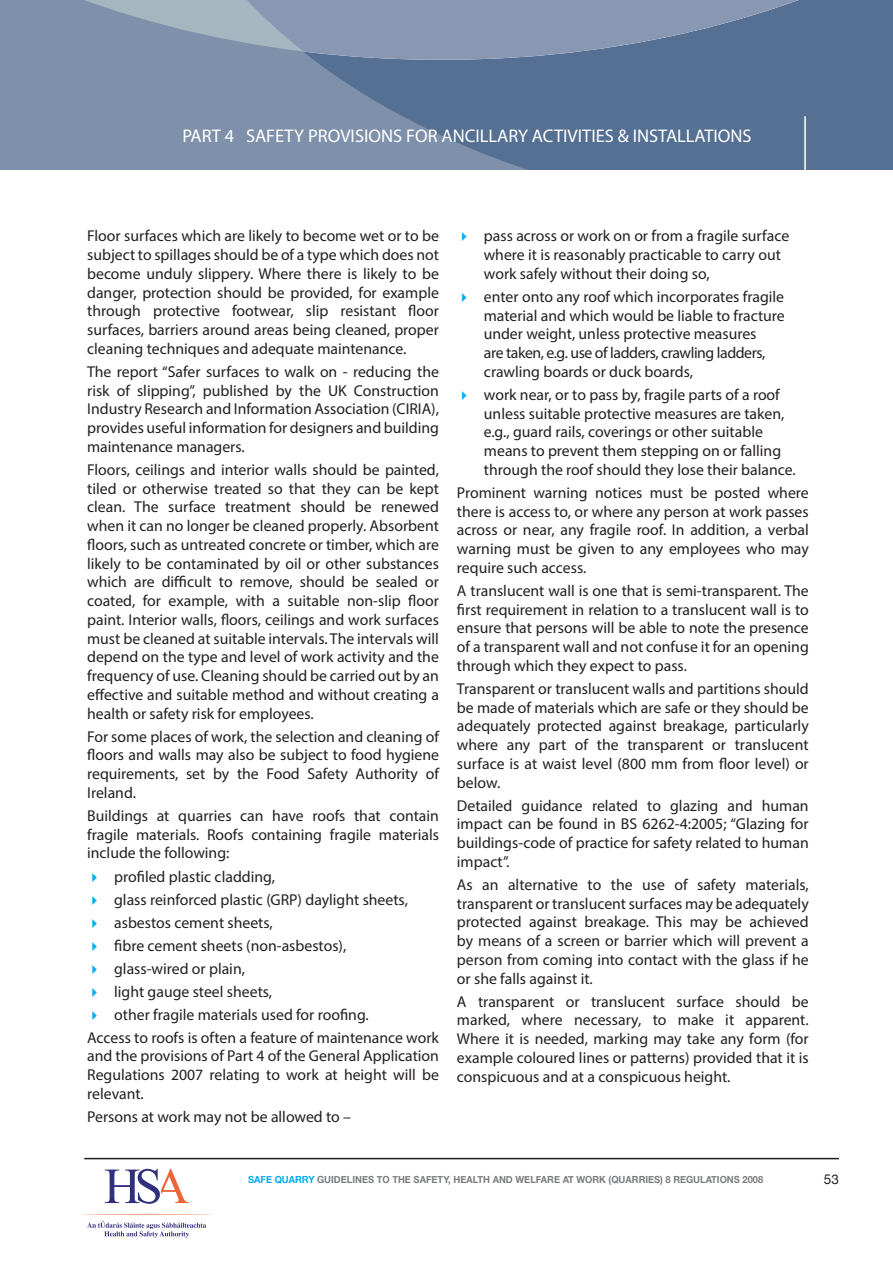
<style>
.page{position:relative;width:893px;height:1263px;background:#fff}
.page>*{position:absolute;margin:0;border:0;box-sizing:border-box;transform-origin:0 0}
.t1{font:18.3px "Myriad Pro";color:#fff}
.t2{font:15.75px/18.8px "Myriad Pro";color:#231f20;text-align:justify}
.t3{font:13.5px "Helvetica Neue";color:#231f20}
.t4{font:700 9.75px "Helvetica Neue";color:#7a7c7f;scale:.95 1}
.s1{color:#00aeef}
</style>
<div class="page">
<hr style="left:84px;top:1158px;width:755px;height:1px;background:#231f20">
<svg style="left:0;top:0;width:893px;height:169px;background:#6f84a1"></svg>
<hr style="left:804px;top:116px;width:2px;height:122px;background:#fff">
<svg style="left:81px;top:1214px;width:131px;height:1px"></svg>
<svg style="left:105px;top:1169px;width:84px;height:35px"></svg>
<svg style="left:87px;top:1221px;width:119px;height:17px"></svg>
<p class="t1" style="left:182px;top:124px;width:571px">PART 4 SAFETY PROVISIONS FOR ANCILLARY ACTIVITIES &amp; INSTALLATIONS</p>
<p class="t2" style="left:87px;top:227px;width:353px">Floor surfaces which are likely to become wet or to be subject to spillages should be of a type which does not become unduly slippery. Where there is likely to be danger, protection should be provided, for example through protective footwear, slip resistant floor surfaces, barriers around areas being cleaned, proper cleaning techniques and adequate maintenance.</p>
<p class="t2" style="left:87px;top:362px;width:353px">The report “Safer surfaces to walk on - reducing the risk of slipping”, published by the UK Construction Industry Research and Information Association (CIRIA), provides useful information for designers and building maintenance managers.</p>
<p class="t2" style="left:87px;top:460px;width:353px">Floors, ceilings and interior walls should be painted, tiled or otherwise treated so that they can be kept clean. The surface treatment should be renewed when it can no longer be cleaned properly. Absorbent floors, such as untreated concrete or timber, which are likely to be contaminated by oil or other substances which are difficult to remove, should be sealed or coated, for example, with a suitable non-slip floor paint. Interior walls, floors, ceilings and work surfaces must be cleaned at suitable intervals. The intervals will depend on the type and level of work activity and the frequency of use. Cleaning should be carried out by an effective and suitable method and without creating a health or safety risk for employees.</p>
<p class="t2" style="left:87px;top:727px;width:353px">For some places of work, the selection and cleaning of floors and walls may also be subject to food hygiene requirements, set by the Food Safety Authority of Ireland.</p>
<p class="t2" style="left:87px;top:806px;width:353px">Buildings at quarries can have roofs that contain fragile materials. Roofs containing fragile materials include the following:</p>
<p class="t2" style="left:87px;top:867px;width:189px"><span class="s1">✔</span> profiled plastic cladding,</p>
<p class="t2" style="left:87px;top:890px;width:322px"><span class="s1">✔</span> glass reinforced plastic (GRP) daylight sheets,</p>
<p class="t2" style="left:87px;top:913px;width:187px"><span class="s1">✔</span> asbestos cement sheets,</p>
<p class="t2" style="left:87px;top:936px;width:261px"><span class="s1">✔</span> fibre cement sheets (non-asbestos),</p>
<p class="t2" style="left:87px;top:959px;width:159px"><span class="s1">✔</span> glass-wired or plain,</p>
<p class="t2" style="left:87px;top:982px;width:187px"><span class="s1">✔</span> light gauge steel sheets,</p>
<p class="t2" style="left:87px;top:1002px;width:353px;line-height:23px"><span class="s1">✔</span> other fragile materials used for roofing.<br>Access to roofs is often a feature of maintenance work</p>
<p class="t2" style="left:87px;top:1046px;width:353px">and the provisions of Part 4 of the General Application Regulations 2007 relating to work at height will be relevant.</p>
<p class="t2" style="left:87px;top:1107px;width:265px">Persons at work may not be allowed to –</p>
<p class="t2" style="left:484px;top:227px;width:307px;text-align:left;text-indent:-27px"><span class="s1">✔</span> pass across or work on or from a fragile surface where it is reasonably practicable to carry out work safely without their doing so,</p>
<p class="t2" style="left:484px;top:287px;width:303px;text-align:left;text-indent:-27px"><span class="s1">✔</span> enter onto any roof which incorporates fragile material and which would be liable to fracture under weight, unless protective measures<br>are taken, e.g. use of ladders, crawling ladders, crawling boards or duck boards,</p>
<p class="t2" style="left:484px;top:385px;width:314px;text-align:left;text-indent:-27px"><span class="s1">✔</span> work near, or to pass by, fragile parts of a roof unless suitable protective measures are taken, e.g., guard rails, coverings or other suitable means to prevent them stepping on or falling through the roof should they lose their balance.</p>
<p class="t2" style="left:457px;top:483px;width:353px">Prominent warning notices must be posted where there is access to, or where any person at work passes across or near, any fragile roof. In addition, a verbal warning must be given to any employees who may require such access.</p>
<p class="t2" style="left:457px;top:581px;width:353px">A translucent wall is one that is semi-transparent. The first requirement in relation to a translucent wall is to ensure that persons will be able to note the presence of a transparent wall and not confuse it for an opening through which they expect to pass.</p>
<p class="t2" style="left:457px;top:679px;width:353px">Transparent or translucent walls and partitions should be made of materials which are safe or they should be adequately protected against breakage, particularly where any part of the transparent or translucent surface is at waist level (800 mm from floor level) or below.</p>
<p class="t2" style="left:457px;top:796px;width:353px">Detailed guidance related to glazing and human impact can be found in BS 6262-4:2005; “Glazing for buildings-code of practice for safety related to human impact”.</p>
<p class="t2" style="left:457px;top:875px;width:353px">As an alternative to the use of safety materials, transparent or translucent surfaces may be adequately protected against breakage. This may be achieved by means of a screen or barrier which will prevent a person from coming into contact with the glass if he or she falls against it.</p>
<p class="t2" style="left:457px;top:992px;width:353px">A transparent or translucent surface should be marked, where necessary, to make it apparent.<br>Where it is needed, marking may take any form (for example coloured lines or patterns) provided that it is conspicuous and at a conspicuous height.</p>
<p class="t4" style="left:248px;top:1172px;width:544px"><span class="s1">SAFE QUARRY</span> GUIDELINES TO THE SAFETY, HEALTH AND WELFARE AT WORK (QUARRIES) 8 REGULATIONS 2008</p>
<p class="t3" style="left:824px;top:1169px;width:17px">53</p>
</div>
